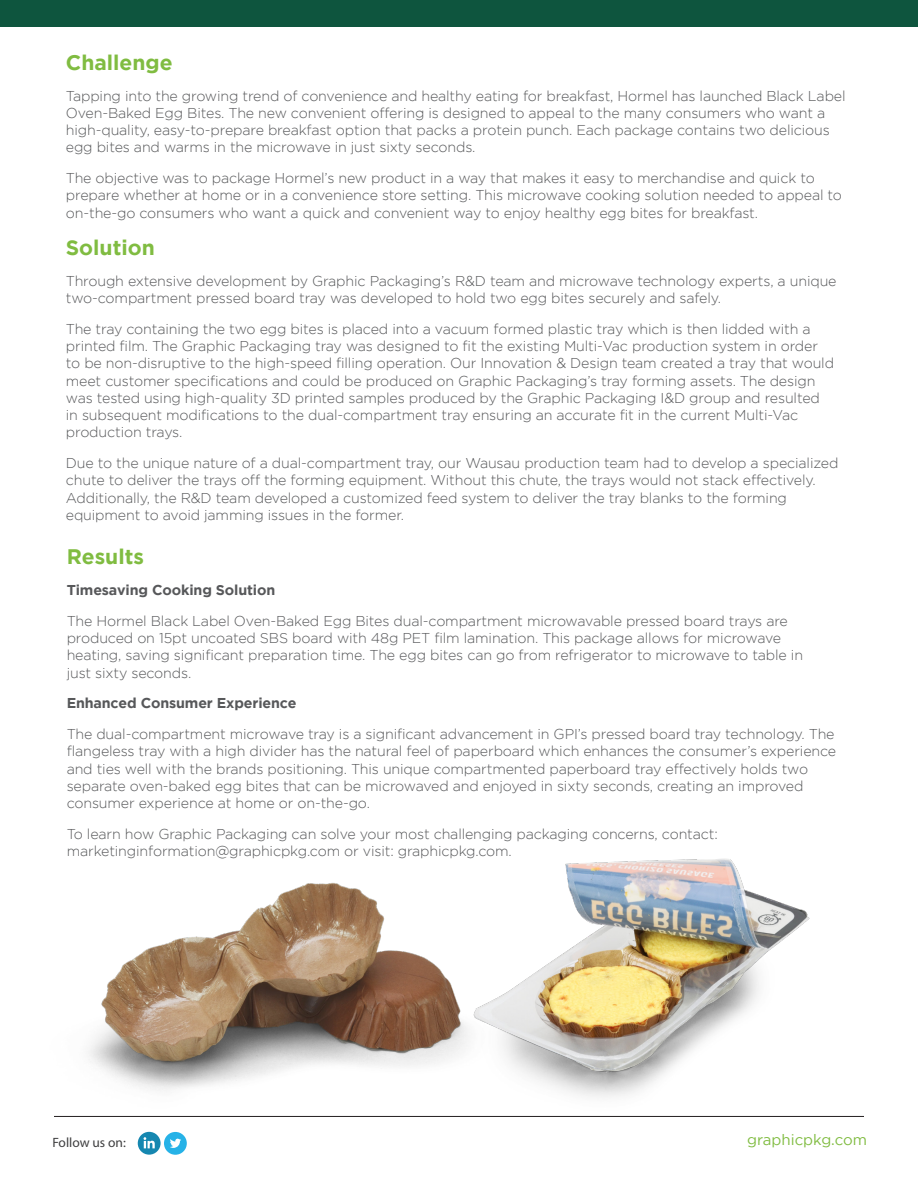
<style>
.page{position:relative;width:918px;height:1188px;background:#fff}
.page>*{position:absolute;margin:0;border:0;box-sizing:border-box;transform-origin:0 0}
.body_copy{font:700 21px "Gotham";color:#80bc41}
.t1{font:15px "Gotham";color:#80bc41}
.body_copy-2{font:300 14.25px/17.2px "Gotham";letter-spacing:-.01em;color:#57585a}
.body_copy-3{font:700 14.25px "Gotham";letter-spacing:-.01em;color:#57585a}
.body{font:13.5px "Myriad Pro";color:#3e3e3f}
</style>
<div class="page">
<div style="left:0;top:0;width:918px;height:27px;background:#0e553e"></div>
<div style="left:164px;top:1132px;width:23px;height:23px;background:#26b2e7;border-radius:50%"></div>
<svg style="left:170px;top:1139px;width:11px;height:9px"></svg>
<svg style="left:138px;top:1132px;width:23px;height:23px"></svg>
<svg style="left:144px;top:1137px;width:11px;height:11px"></svg>
<hr style="left:54px;top:1116px;width:810px;height:1px;background:#231f20">
<img style="left:54px;top:882px;width:393px;height:234px">
<img style="left:447px;top:858px;width:374px;height:258px">
<h3 class="body_copy" style="left:66px;top:50px;width:108px">Challenge</h3>
<p class="body_copy-2" style="left:66px;top:87px;width:781px">Tapping into the growing trend of convenience and healthy eating for breakfast, Hormel has launched Black Label Oven-Baked Egg Bites. The new convenient offering is designed to appeal to the many consumers who want a high-quality, easy-to-prepare breakfast option that packs a protein punch. Each package contains two delicious egg bites and warms in the microwave in just sixty seconds.</p>
<p class="body_copy-2" style="left:66px;top:169px;width:778px">The objective was to package Hormel’s new product in a way that makes it easy to merchandise and quick to prepare whether at home or in a convenience store setting. This microwave cooking solution needed to appeal to on-the-go consumers who want a quick and convenient way to enjoy healthy egg bites for breakfast.</p>
<p class="body_copy" style="left:66px;top:235px;width:90px">Solution</p>
<p class="body_copy-2" style="left:66px;top:272px;width:772px">Through extensive development by Graphic Packaging’s R&amp;D team and microwave technology experts, a unique two-compartment pressed board tray was developed to hold two egg bites securely and safely.</p>
<p class="body_copy-2" style="left:66px;top:320px;width:770px">The tray containing the two egg bites is placed into a vacuum formed plastic tray which is then lidded with a printed film. The Graphic Packaging tray was designed to fit the existing Multi-Vac production system in order to be non-disruptive to the high-speed filling operation. Our Innovation &amp; Design team created a tray that would meet customer specifications and could be produced on Graphic Packaging’s tray forming assets. The design was tested using high-quality 3D printed samples produced by the Graphic Packaging I&amp;D group and resulted in subsequent modifications to the dual-compartment tray ensuring an accurate fit in the current Multi-Vac production trays.</p>
<p class="body_copy-2" style="left:66px;top:454px;width:774px">Due to the unique nature of a dual-compartment tray, our Wausau production team had to develop a specialized chute to deliver the trays off the forming equipment. Without this chute, the trays would not stack effectively.<br>Additionally, the R&amp;D team developed a customized feed system to deliver the tray blanks to the forming equipment to avoid jamming issues in the former.</p>
<h3 class="body_copy" style="left:67px;top:545px;width:79px">Results</h3>
<p class="body_copy-3" style="left:67px;top:582px;width:210px">Timesaving Cooking Solution</p>
<p class="body_copy-2" style="left:67px;top:612px;width:738px">The Hormel Black Label Oven-Baked Egg Bites dual-compartment microwavable pressed board trays are produced on 15pt uncoated SBS board with 48g PET film lamination. This package allows for microwave heating, saving significant preparation time. The egg bites can go from refrigerator to microwave to table in just sixty seconds.</p>
<p class="body_copy-3" style="left:67px;top:695px;width:231px">Enhanced Consumer Experience</p>
<p class="body_copy-2" style="left:67px;top:725px;width:771px">The dual-compartment microwave tray is a significant advancement in GPI’s pressed board tray technology. The flangeless tray with a high divider has the natural feel of paperboard which enhances the consumer’s experience and ties well with the brands positioning. This unique compartmented paperboard tray effectively holds two separate oven-baked egg bites that can be microwaved and enjoyed in sixty seconds, creating an improved consumer experience at home or on-the-go.</p>
<p class="body_copy-2" style="left:67px;top:825px;width:653px">To learn how Graphic Packaging can solve your most challenging packaging concerns, contact: marketinginformation@graphicpkg.com or visit: graphicpkg.com.</p>
<p class="body" style="left:52px;top:1134px;width:75px">Follow us on:</p>
<p class="t1" style="left:747px;top:1131px;width:121px">graphicpkg.com</p>
</div>
